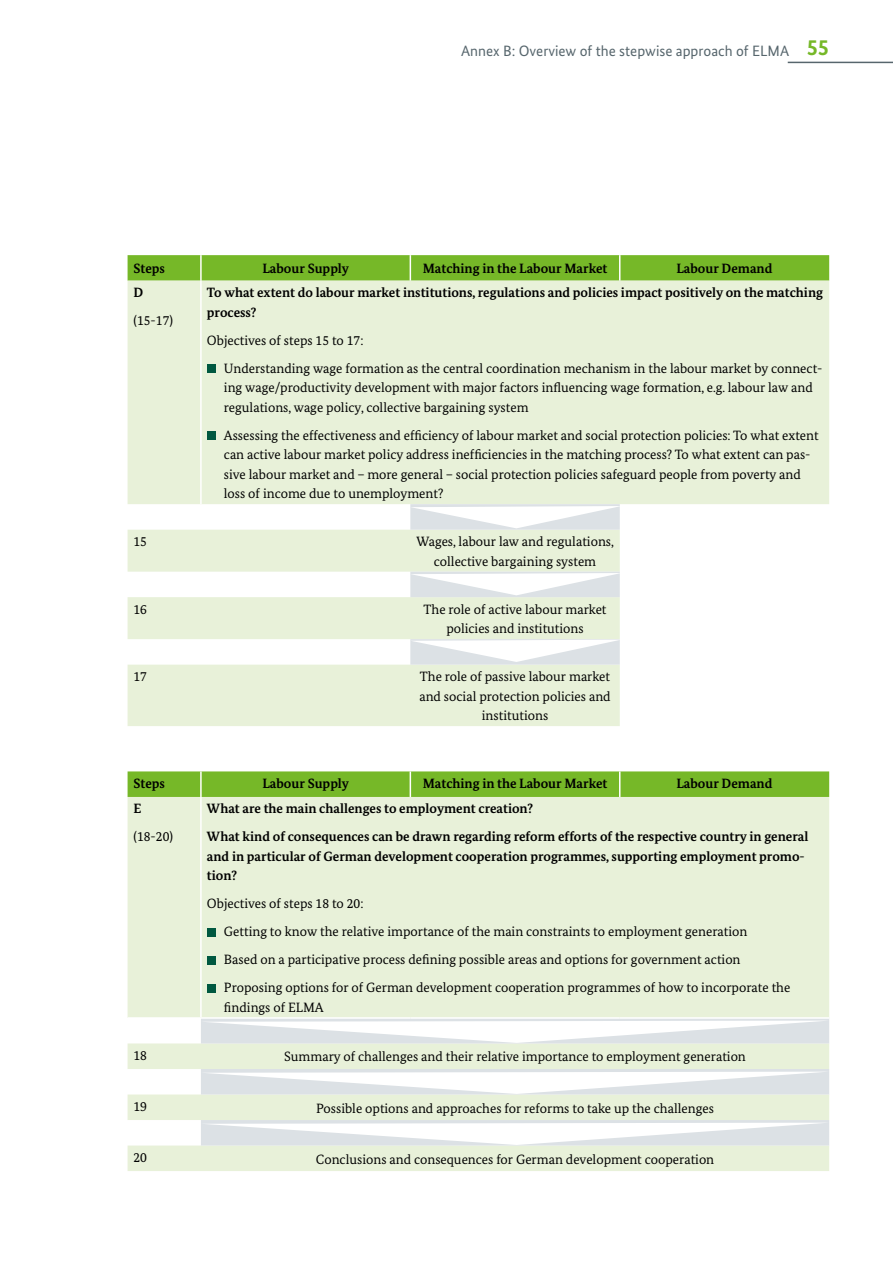
<style>
.page{position:relative;width:893px;height:1263px;background:#fff}
.page>*{position:absolute;margin:0;border:0;box-sizing:border-box;transform-origin:0 0}
.t1{font:15px "Bundes Sans";color:#57666d}
.t2{font:13.5px/19.5px "Bundes Serif";color:#000}
.t3{font:700 13.5px/19.5px "Bundes Serif";color:#000}
.s1{font-weight:700;font-size:22.5px;color:#76b828}
</style>
<div class="page">
<hr style="left:788px;top:62px;width:105px;height:1px;background:#57666d">
<svg style="left:128px;top:281px;width:701px;height:445px;fill:#e8f1d9"></svg>
<svg style="left:128px;top:255px;width:701px;height:26px;background:#7aba2e"></svg>
<hr style="left:200px;top:281px;width:2px;height:223px;background:#fff">
<div style="left:207px;top:364px;width:8px;height:9px;background:#005840"></div>
<div style="left:207px;top:431px;width:8px;height:9px;background:#005840"></div>
<div style="left:128px;top:797px;width:701px;height:374px;background:#e8f1d9"></div>
<svg style="left:201px;top:1019px;width:628px;height:104px;background:#e6efda"></svg>
<hr style="left:200px;top:797px;width:2px;height:220px;background:#fff">
<hr style="left:128px;top:1017px;width:73px;height:2px;background:#fff">
<hr style="left:201px;top:1017px;width:209px;height:2px;background:#fff">
<hr style="left:410px;top:1017px;width:210px;height:2px;background:#fff">
<hr style="left:620px;top:1017px;width:209px;height:2px;background:#fff">
<svg style="left:128px;top:771px;width:701px;height:26px;background:#79b92d"></svg>
<div style="left:207px;top:928px;width:8px;height:8px;background:#005840"></div>
<div style="left:207px;top:956px;width:8px;height:8px;background:#005840"></div>
<div style="left:207px;top:984px;width:8px;height:8px;background:#005840"></div>
<svg style="left:410px;top:504px;width:211px;height:161px"></svg>
<svg style="left:201px;top:1020px;width:628px;height:23px"></svg>
<svg style="left:201px;top:1071px;width:628px;height:23px"></svg>
<svg style="left:201px;top:1123px;width:628px;height:22px"></svg>
<p class="t1" style="left:461px;top:41px;width:370px">Annex B: Overview of the stepwise approach of ELMA <span class="s1">55</span></p>
<p class="t3" style="left:134px;top:259px;width:33px">Steps</p>
<p class="t3" style="left:263px;top:259px;width:88px">Labour Supply</p>
<p class="t3" style="left:423px;top:259px;width:186px">Matching in the Labour Market</p>
<p class="t3" style="left:676px;top:259px;width:97px">Labour Demand</p>
<p class="t3" style="left:134px;top:283px;width:11px">D</p>
<p class="t2" style="left:134px;top:311px;width:41px">(15-17)</p>
<p class="t3" style="left:207px;top:283px;width:618px">To what extent do labour market institutions, regulations and policies impact positively on the matching process?</p>
<p class="t2" style="left:224px;top:326px;width:600px;line-height:28px;text-indent:-17px">Objectives of steps 15 to 17:<br>Understanding wage formation as the central coordination mechanism in the labour market by connect-</p>
<p class="t2" style="left:224px;top:378px;width:590px">ing wage/productivity development with major factors influencing wage formation, e.g. labour law and regulations, wage policy, collective bargaining system</p>
<p class="t2" style="left:224px;top:425px;width:596px">Assessing the effectiveness and efficiency of labour market and social protection policies: To what extent can active labour market policy address inefficiencies in the matching process? To what extent can pas&shy;sive labour market and – more general – social protection policies safeguard people from poverty and loss of income due to unemployment?</p>
<p class="t2" style="left:134px;top:532px;width:15px">15</p>
<p class="t2" style="left:416px;top:532px;width:199px;text-align:center">Wages, labour law and regulations, collective bargaining system</p>
<p class="t2" style="left:134px;top:599px;width:15px">16</p>
<p class="t2" style="left:424px;top:599px;width:185px;text-align:center">The role of active labour market policies and institutions</p>
<p class="t2" style="left:134px;top:666px;width:15px">17</p>
<p class="t2" style="left:419px;top:666px;width:193px;text-align:center">The role of passive labour market and social protection policies and institutions</p>
<p class="t3" style="left:134px;top:773px;width:33px">Steps</p>
<p class="t3" style="left:263px;top:773px;width:88px">Labour Supply</p>
<p class="t3" style="left:423px;top:773px;width:186px">Matching in the Labour Market</p>
<p class="t3" style="left:676px;top:773px;width:97px">Labour Demand</p>
<p class="t3" style="left:134px;top:799px;width:9px">E</p>
<p class="t2" style="left:134px;top:827px;width:41px">(18-20)</p>
<p class="t3" style="left:207px;top:795px;width:603px;line-height:28px">What are the main challenges to employment creation?<br>What kind of consequences can be drawn regarding reform efforts of the respective country in general</p>
<p class="t3" style="left:207px;top:846px;width:599px">and in particular of German development cooperation programmes, supporting employment promo&shy;tion?</p>
<p class="t2" style="left:224px;top:890px;width:568px;line-height:28px;text-indent:-17px">Objectives of steps 18 to 20:<br>Getting to know the relative importance of the main constraints to employment generation<br>Based on a participative process defining possible areas and options for government action Proposing options for of German development cooperation programmes of how to incorporate the</p>
<p class="t2" style="left:224px;top:997px;width:101px">findings of ELMA</p>
<p class="t2" style="left:134px;top:1045px;width:15px">18</p>
<p class="t2" style="left:284px;top:1047px;width:463px">Summary of challenges and their relative importance to employment generation</p>
<p class="t2" style="left:134px;top:1096px;width:15px">19</p>
<p class="t2" style="left:316px;top:1098px;width:399px">Possible options and approaches for reforms to take up the challenges</p>
<p class="t2" style="left:134px;top:1147px;width:15px">20</p>
<p class="t2" style="left:316px;top:1149px;width:400px">Conclusions and consequences for German development cooperation</p>
</div>
